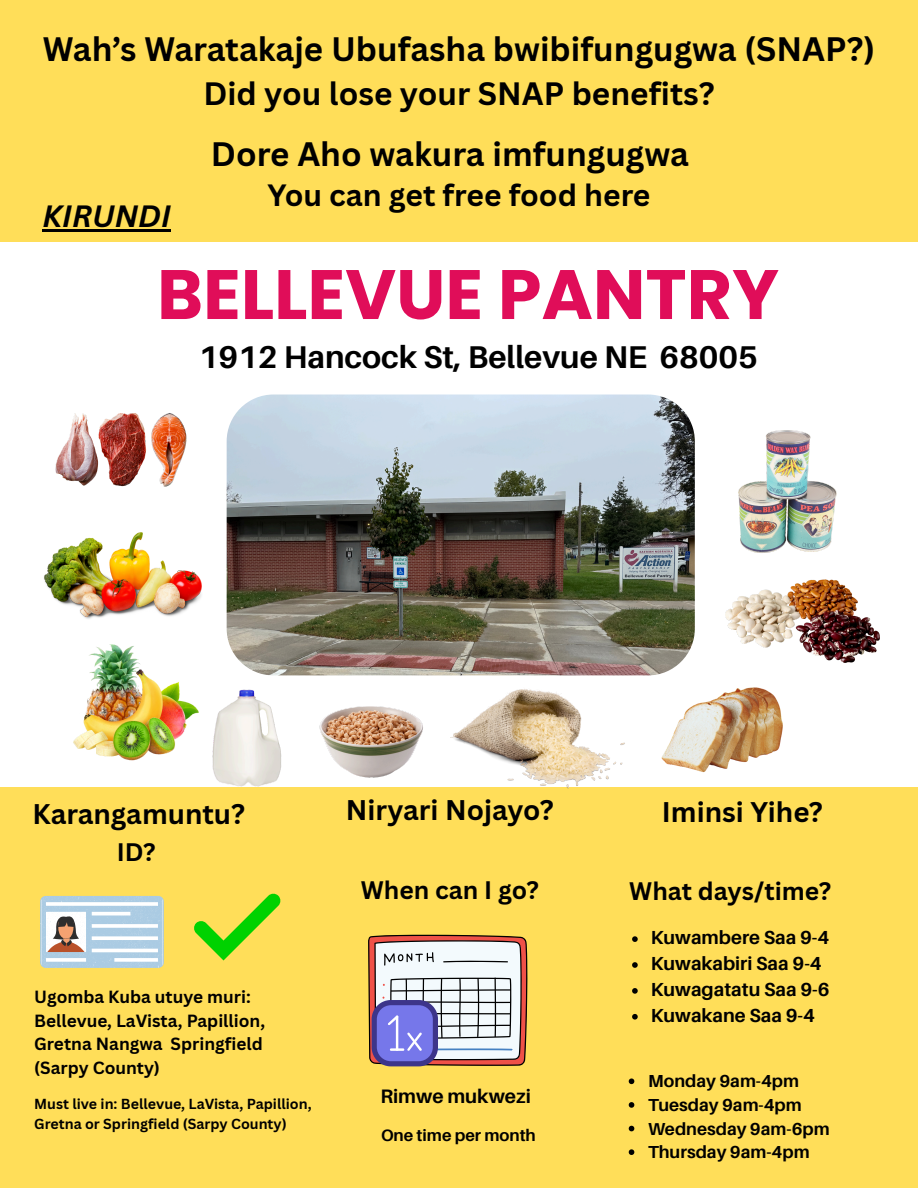
<style>
.page{position:relative;width:918px;height:1188px;background:#fff}
.page>*{position:absolute;margin:0;border:0;box-sizing:border-box;transform-origin:0 0}
.t1{font:700 69.75px "Poppins";color:#e00d59}
.t2{font:700 33px "Canva Sans";color:#000}
.t3{font:700 31.5px "Aileron";color:#000}
.t4{font:700 31.5px "Canva Sans";color:#000}
.t5{font:700 30px "Canva Sans";color:#000}
.t6{font:italic 700 30px "Canva Sans";color:#000}
.t7{font:700 27.75px "Canva Sans";color:#000}
.t8{font:700 24.6px "Canva Sans";color:#000}
.t9{font:700 19.5px "Aileron";color:#000}
.t10{font:700 18.9px "Aileron";color:#000}
.t11{font:700 17.4px "Aileron";color:#000}
.t12{font:700 17.1px/23.7px "Canva Sans";color:#000}
.t13{font:700 16.5px "Aileron";color:#000}
.t14{font:700 14.25px/19.2px "Canva Sans";color:#000}
</style>
<div class="page">
<img style="left:55px;top:413px;width:132px;height:74px">
<img style="left:44px;top:532px;width:158px;height:87px">
<img style="left:73px;top:644px;width:125px;height:116px">
<div style="left:0;top:787px;width:918px;height:401px;background:#ffde59"></div>
<img style="left:198px;top:689px;width:84px;height:98px">
<img style="left:450px;top:689px;width:175px;height:99px">
<img style="left:725px;top:579px;width:154px;height:84px">
<img style="left:738px;top:430px;width:99px;height:123px">
<img style="left:629px;top:675px;width:154px;height:97px">
<img style="left:319px;top:706px;width:104px;height:72px">
<div style="left:0;top:0;width:918px;height:242px;background:#ffde59"></div>
<svg style="left:40px;top:896px;width:124px;height:72px;background:#c1d0dc"></svg>
<img style="left:227px;top:395px;width:468px;height:280px">
<svg style="left:194px;top:893px;width:87px;height:68px"></svg>
<svg style="left:368px;top:934px;width:160px;height:132px;background:#c0b3c3"></svg>
<svg style="left:632px;top:936px;width:6px;height:6px"></svg>
<svg style="left:632px;top:962px;width:6px;height:6px"></svg>
<svg style="left:632px;top:988px;width:6px;height:6px"></svg>
<svg style="left:632px;top:1014px;width:6px;height:6px"></svg>
<svg style="left:629px;top:1078px;width:5px;height:6px"></svg>
<svg style="left:629px;top:1102px;width:5px;height:6px"></svg>
<svg style="left:629px;top:1126px;width:5px;height:5px"></svg>
<svg style="left:629px;top:1149px;width:5px;height:6px"></svg>
<hr style="left:43px;top:230px;width:128px;height:2px;background:#000">
<p class="t2" style="left:43px;top:26px;width:834px">Wah’s Waratakaje Ubufasha bwibifungugwa (SNAP?)</p>
<p class="t4" style="left:203px;top:72px;width:513px">Did you lose your SNAP benefits?</p>
<h3 class="t6" style="left:43px;top:195px;width:130px">KIRUNDI</h3>
<p class="t2" style="left:211px;top:130px;width:479px">Dore Aho wakura imfungugwa</p>
<p class="t5" style="left:268px;top:174px;width:384px">You can get free food here</p>
<h4 class="t1" style="left:157px;top:246px;width:623px">BELLEVUE PANTRY</h4>
<h4 class="t3" style="left:199px;top:337px;width:561px">1912 Hancock St, Bellevue NE 68005</h4>
<p class="t7" style="left:32px;top:795px;width:214px">Karangamuntu?</p>
<p class="t7" style="left:346px;top:791px;width:209px">Niryari Nojayo?</p>
<p class="t7" style="left:662px;top:792px;width:163px">Iminsi Yihe?</p>
<p class="t8" style="left:117px;top:834px;width:40px">ID?</p>
<h6 class="t12" style="left:34px;top:985px;width:233px">Ugomba Kuba utuye muri:<br>Bellevue, LaVista, Papillion,<br>Gretna Nangwa Springfield (Sarpy County)</h6>
<h5 class="t14" style="left:34px;top:1094px;width:279px">Must live in: Bellevue, LaVista, Papillion,<br>Gretna or Springfield (Sarpy County)</h5>
<p class="t8" style="left:361px;top:872px;width:180px">When can I go?</p>
<p class="t8" style="left:629px;top:874px;width:203px">What days/time?</p>
<p class="t9" style="left:380px;top:1084px;width:152px">Rimwe mukwezi</p>
<h4 class="t13" style="left:381px;top:1125px;width:156px">One time per month</h4>
<p class="t10" style="left:651px;top:926px;width:180px">Kuwambere Saa 9-4</p>
<p class="t10" style="left:651px;top:952px;width:173px">Kuwakabiri Saa 9-4</p>
<p class="t10" style="left:651px;top:978px;width:180px">Kuwagatatu Saa 9-6</p>
<p class="t10" style="left:651px;top:1003px;width:166px">Kuwakane Saa 9-4</p>
<h6 class="t11" style="left:648px;top:1071px;width:152px">Monday 9am-4pm</h6>
<p class="t11" style="left:648px;top:1094px;width:155px">Tuesday 9am-4pm</p>
<p class="t11" style="left:648px;top:1118px;width:183px">Wednesday 9am-6pm</p>
<p class="t11" style="left:648px;top:1141px;width:163px">Thursday 9am-4pm</p>
</div>
